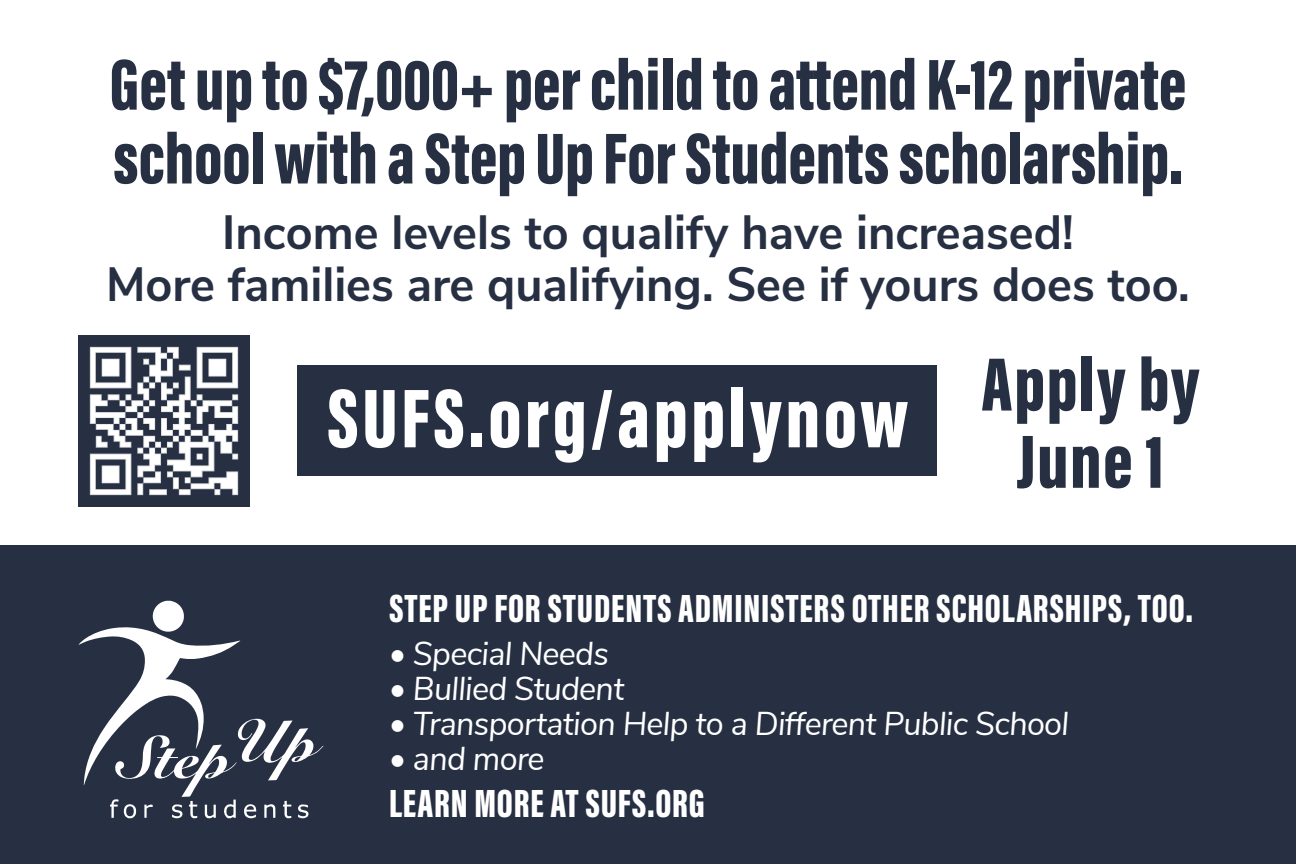
<style>
.page{position:relative;width:1296px;height:864px;background:#fff}
.page>*{position:absolute;margin:0;border:0;box-sizing:border-box;transform-origin:0 0}
.t1{font:900 85.8px "Acumin Pro Extra Cond";letter-spacing:.04em;color:#fff}
.t2{font:900 77.7px "Acumin Pro Extra Cond";color:#273043}
.t3{font:900 74.4px/73.8px "Acumin Pro Extra Cond";color:#273043}
.t4{font:700 48px/51.6px "Nunito Sans";color:#273043;text-align:center}
.t5{font:900 40.5px "Acumin Pro Extra Cond";letter-spacing:.02em;color:#fff}
.t6{font:italic 33px "Nunito Sans";letter-spacing:-.02em;color:#fff}
</style>
<div class="page">
<div style="left:0;top:546px;width:1296px;height:318px;background:#273043"></div>
<svg style="left:79px;top:601px;width:244px;height:217px"></svg>
<div style="left:298px;top:365px;width:639px;height:110px;background:#273043"></div>
<img style="left:79px;top:336px;width:171px;height:171px">
<p class="t3" style="left:110px;top:47px;width:1078px">Get up to $7,000+ per child to attend K-12 private school with a Step Up For Students scholarship.</p>
<p class="t4" style="left:106px;top:204px;width:1085px">Income levels to qualify have increased!<br>More families are qualifying. See if yours does too.</p>
<p class="t1" style="left:327px;top:366px;width:874px">SUFS.org/applynow <sup>Apply</sup> <sup>by</sup></p>
<p class="t2" style="left:1017px;top:414px;width:149px">June 1</p>
<p class="t5" style="left:389px;top:584px;width:806px">STEP UP FOR STUDENTS ADMINISTERS OTHER SCHOLARSHIPS, TOO.</p>
<p class="t6" style="left:389px;top:629px;width:221px">• Special Needs</p>
<p class="t6" style="left:389px;top:664px;width:237px">• Bullied Student</p>
<p class="t6" style="left:389px;top:700px;width:682px">• Transportation Help to a Different Public School</p>
<p class="t6" style="left:389px;top:735px;width:157px">• and more</p>
<p class="t5" style="left:389px;top:779px;width:318px">LEARN MORE AT SUFS.ORG</p>
</div>
